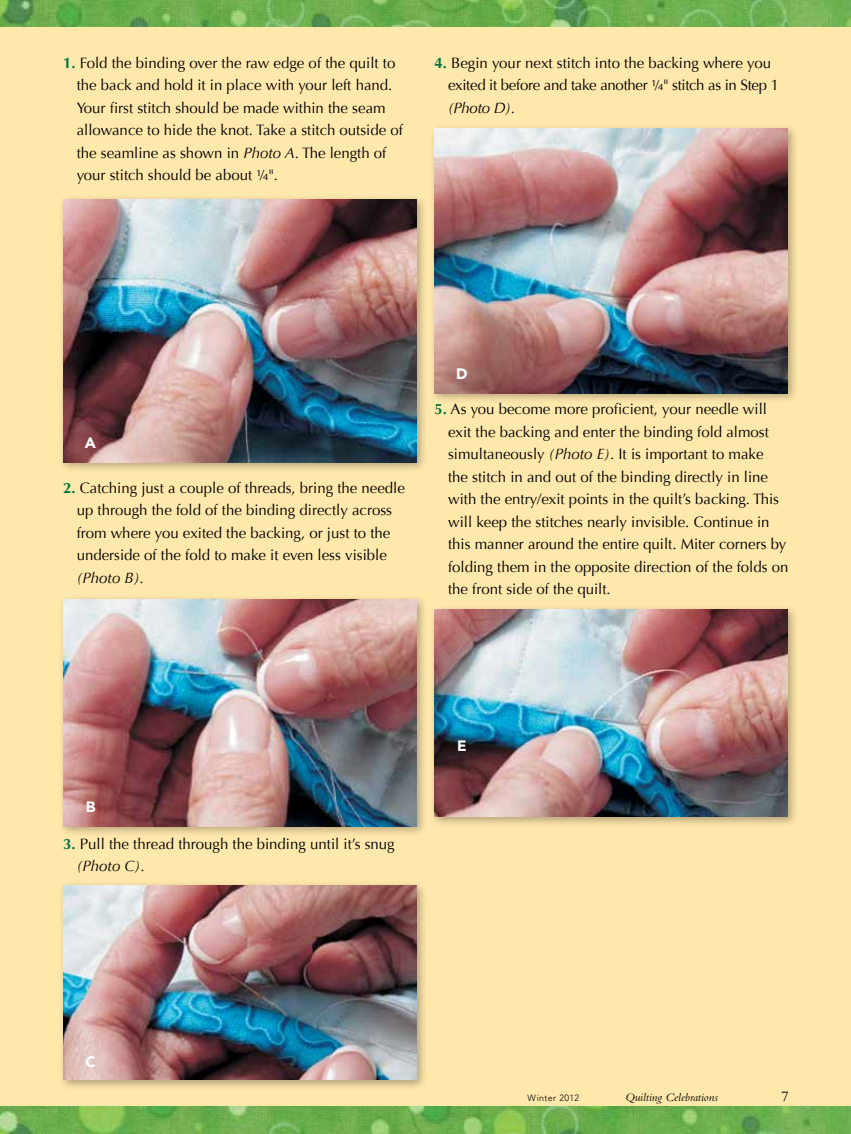
<style>
.page{position:relative;width:851px;height:1134px;background:#fff}
.page>*{position:absolute;margin:0;border:0;box-sizing:border-box;transform-origin:0 0}
.t1{font:15px/22.5px "Optima";color:#000}
.t2{font:15px/22.5px "Optima";letter-spacing:-.02em;color:#000}
.t3{font:900 15px "Avenir";color:#fff}
.t4{font:15px "Bembo";color:#000}
.t5{font:italic 12px "Bembo";color:#000}
.t6{font:300 9px "Avenir";letter-spacing:.04em;color:#000}
.s1{font-weight:700;color:#00723f}
.s2{font-style:italic}
</style>
<div class="page">
<div style="left:0;top:0;width:850px;height:1134px;background:#ffe8ac"></div>
<div style="left:58px;top:194px;width:369px;height:279px;background:#000;opacity:.3"></div>
<img style="left:63px;top:199px;width:353px;height:263px">
<div style="left:429px;top:123px;width:369px;height:281px;background:#000;opacity:.3"></div>
<img style="left:434px;top:128px;width:353px;height:265px">
<div style="left:58px;top:594px;width:369px;height:243px;background:#000;opacity:.3"></div>
<img style="left:63px;top:600px;width:353px;height:226px">
<div style="left:58px;top:880px;width:369px;height:211px;background:#000;opacity:.3"></div>
<img style="left:63px;top:886px;width:353px;height:194px">
<div style="left:429px;top:604px;width:369px;height:224px;background:#000;opacity:.3"></div>
<img style="left:434px;top:609px;width:353px;height:208px">
<img style="left:0;top:0;width:850px;height:27px">
<img style="left:0;top:1107px;width:850px;height:27px">
<p class="t1" style="left:77px;top:52px;width:328px;text-indent:-14px"><span class="s1">1.</span> Fold the binding over the raw edge of the quilt to the back and hold it in place with your left hand.<br>Your first stitch should be made within the seam allowance to hide the knot. Take a stitch outside of the seamline as shown in <span class="s2">Photo A</span>. The length of your stitch should be about ¼".</p>
<p class="t2" style="left:448px;top:52px;width:332px;text-indent:-14px"><span class="s1">4.</span> Begin your next stitch into the backing where you exited it before and take another ¼" stitch as in Step 1 <span class="s2">(Photo D)</span>.</p>
<p class="t3" style="left:85px;top:434px;width:13px">A</p>
<p class="t1" style="left:77px;top:476px;width:330px;text-indent:-14px"><span class="s1">2.</span> Catching just a couple of threads, bring the needle up through the fold of the binding directly across from where you exited the backing, or just to the underside of the fold to make it even less visible <span class="s2">(Photo B)</span>.</p>
<p class="t3" style="left:456px;top:365px;width:13px">D</p>
<p class="t1" style="left:448px;top:398px;width:342px;text-indent:-14px"><span class="s1">5.</span> As you become more proficient, your needle will exit the backing and enter the binding fold almost simultaneously <span class="s2">(Photo E)</span>. It is important to make<br>the stitch in and out of the binding directly in line with the entry/exit points in the quilt’s backing. This will keep the stitches nearly invisible. Continue in this manner around the entire quilt. Miter corners by folding them in the opposite direction of the folds on the front side of the quilt.</p>
<p class="t3" style="left:86px;top:798px;width:11px">B</p>
<p class="t1" style="left:77px;top:833px;width:319px;text-indent:-14px"><span class="s1">3.</span> Pull the thread through the binding until it’s snug <span class="s2">(Photo C)</span>.</p>
<p class="t3" style="left:457px;top:737px;width:11px">E</p>
<p class="t3" style="left:85px;top:1052px;width:12px">C</p>
<p class="t6" style="left:527px;top:1093px;width:53px">Winter 2012</p>
<p class="t5" style="left:625px;top:1090px;width:94px">Quilting Celebrations</p>
<p class="t4" style="left:781px;top:1088px;width:9px">7</p>
</div>
